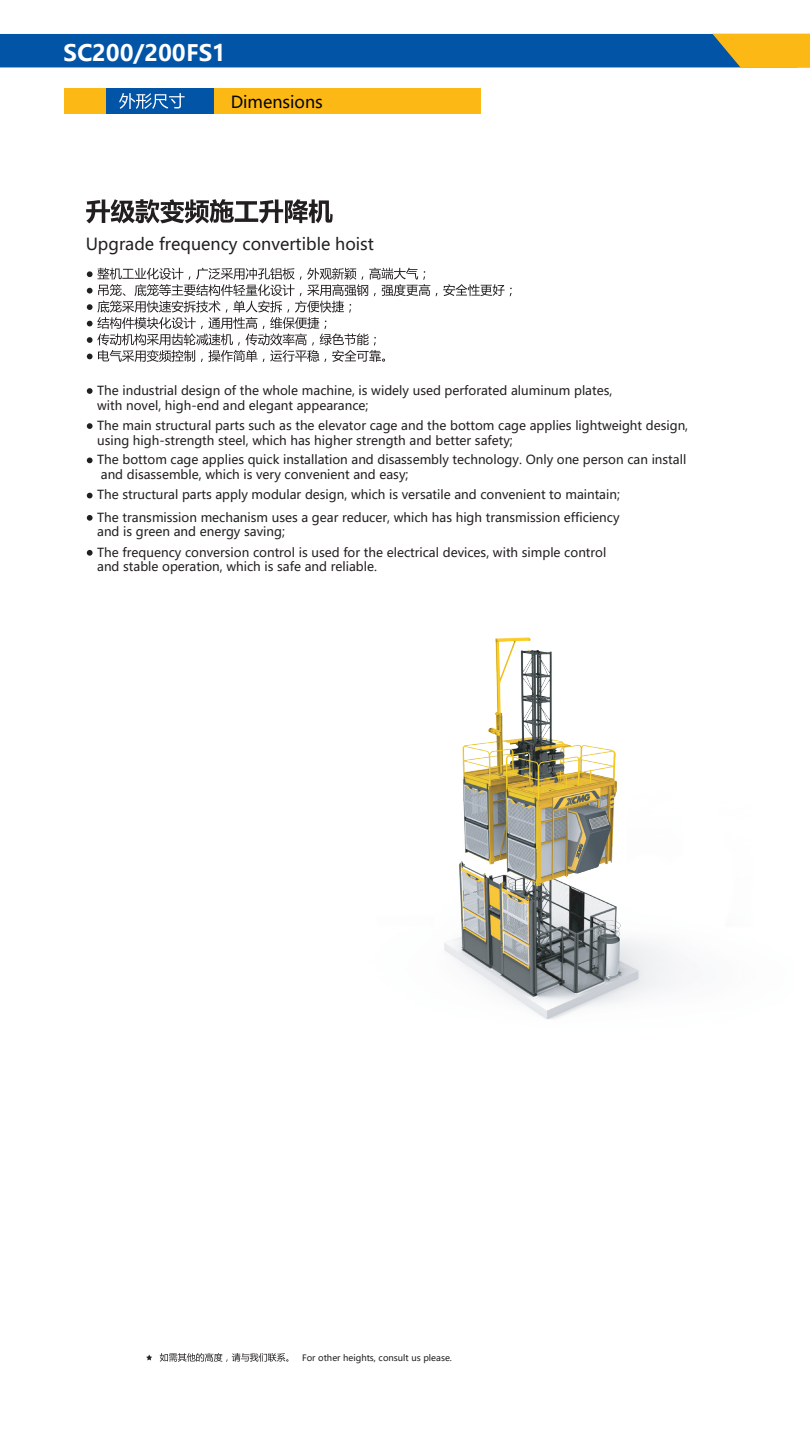
<style>
.page{position:relative;width:810px;height:1440px;background:#fff}
.page>*{position:absolute;margin:0;border:0;box-sizing:border-box;transform-origin:0 0}
.t1{font:700 22.5px "Microsoft Ya Hei";color:#fff}
.t2{font:16.5px "Microsoft Ya Hei";color:#231f20}
.t3{font:16.5px "Microsoft Ya Hei";color:#050504}
.t4{font:12.3px/14.9px "Microsoft Ya Hei";color:#231f20}
.t5{font:8.7px "Microsoft Ya Hei";color:#231f20}
</style>
<div class="page">
<div style="left:64px;top:88px;width:417px;height:26px;background:#fcb814"></div>
<div style="left:106px;top:88px;width:108px;height:26px;background:#0154a6"></div>
<svg style="left:119px;top:93px;width:66px;height:16px"></svg>
<svg style="left:146px;top:1354px;width:6px;height:6px"></svg>
<svg style="left:160px;top:1353px;width:128px;height:9px"></svg>
<img style="left:444px;top:637px;width:235px;height:382px">
<svg style="left:86px;top:199px;width:247px;height:24px"></svg>
<svg style="left:87px;top:268px;width:425px;height:94px"></svg>
<svg style="left:87px;top:458px;width:6px;height:5px"></svg>
<svg style="left:87px;top:423px;width:6px;height:6px"></svg>
<svg style="left:87px;top:388px;width:6px;height:6px"></svg>
<svg style="left:87px;top:493px;width:6px;height:5px"></svg>
<svg style="left:87px;top:515px;width:6px;height:6px"></svg>
<svg style="left:87px;top:550px;width:6px;height:6px"></svg>
<svg style="left:0;top:34px;width:810px;height:34px;background:#1d6098"></svg>
<h1 class="t1" style="left:64px;top:37px;width:164px">SC200/200FS1</h1>
<h2 class="t3" style="left:231px;top:90px;width:94px">Dimensions</h2>
<h2 class="t2" style="left:86px;top:233px;width:290px">Upgrade frequency convertible hoist</h2>
<p class="t4" style="left:97px;top:383px;width:517px">The industrial design of the whole machine, is widely used perforated aluminum plates, with novel, high-end and elegant appearance;</p>
<p class="t4" style="left:97px;top:418px;width:593px">The main structural parts such as the elevator cage and the bottom cage applies lightweight design, using high-strength steel, which has higher strength and better safety;</p>
<p class="t4" style="left:97px;top:452px;width:591px">The bottom cage applies quick installation and disassembly technology. Only one person can install and disassemble, which is very convenient and easy;</p>
<p class="t4" style="left:97px;top:483px;width:524px;line-height:22.2px">The structural parts apply modular design, which is versatile and convenient to maintain;<br>The transmission mechanism uses a gear reducer, which has high transmission efficiency</p>
<p class="t4" style="left:97px;top:522px;width:511px;line-height:20.1px">and is green and energy saving;<br>The frequency conversion control is used for the electrical devices, with simple control</p>
<p class="t4" style="left:97px;top:559px;width:281px">and stable operation, which is safe and reliable.</p>
<p class="t5" style="left:302px;top:1352px;width:151px">For other heights, consult us please.</p>
</div>
